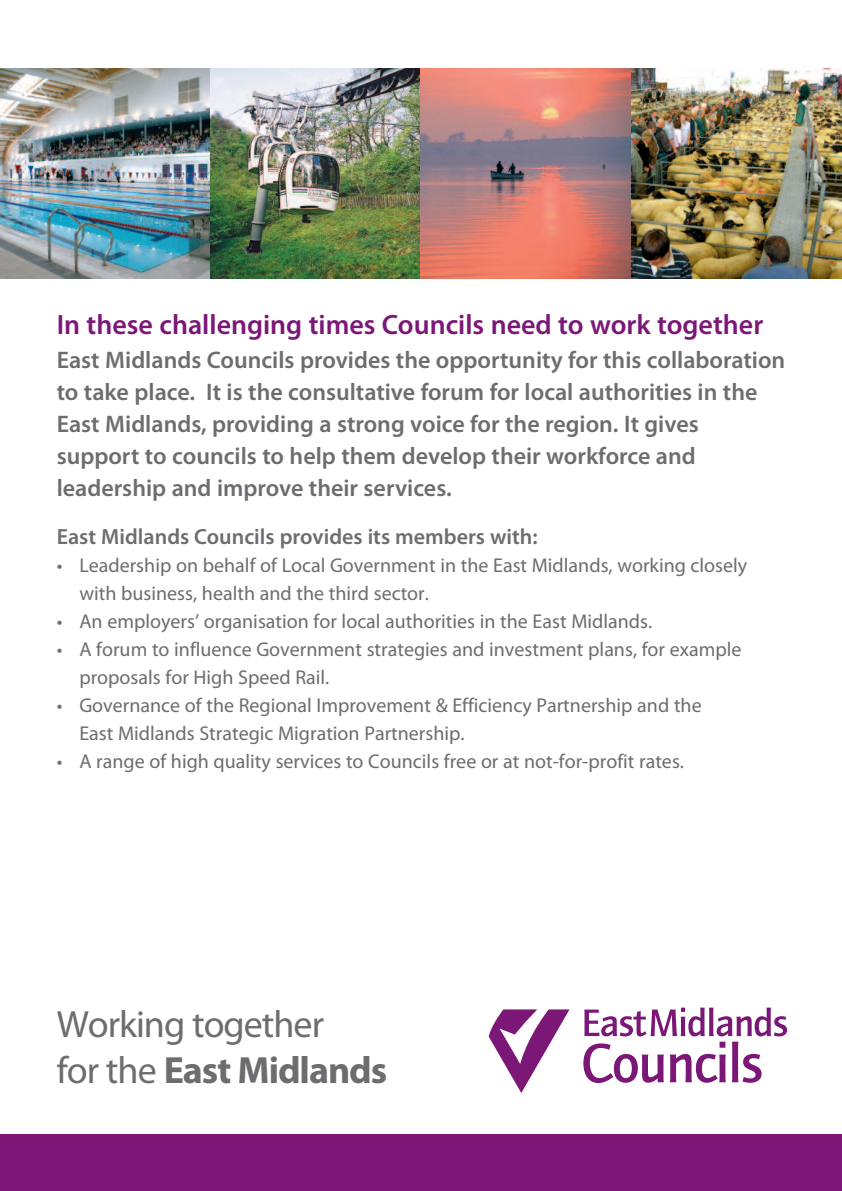
<style>
.page{position:relative;width:842px;height:1191px;background:#fff}
.page>*{position:absolute;margin:0;border:0;box-sizing:border-box;transform-origin:0 0}
.t1{font:38px/46px "Myriad Pro";letter-spacing:-.025em;color:#6c6d70}
.t2{font:600 28px "Myriad Pro";color:#7a1777}
.t3{font:600 24px/32px "Myriad Pro";color:#6c6d70}
.t4{font:600 22px "Myriad Pro";color:#6c6d70}
.t5{font:20px/28px "Myriad Pro";color:#6c6d70}
.s1{font-weight:700}
</style>
<div class="page">
<div style="left:0;top:1134px;width:842px;height:57px;background:#7a1777"></div>
<img style="left:0;top:68px;width:842px;height:211px">
<svg style="left:583px;top:1007px;width:204px;height:76px"></svg>
<svg style="left:489px;top:1009px;width:80px;height:84px"></svg>
<h2 class="t2" style="left:57px;top:314px;width:708px">In these challenging times Councils need to work together</h2>
<p class="t3" style="left:57px;top:346px;width:730px">East Midlands Councils provides the opportunity for this collaboration to take place. It is the consultative forum for local authorities in the East Midlands, providing a strong voice for the region. It gives support to councils to help them develop their workforce and leadership and improve their services.</p>
<p class="t4" style="left:57px;top:528px;width:482px">East Midlands Councils provides its members with:</p>
<p class="t5" style="left:79px;top:553px;width:669px;text-indent:-23px">• Leadership on behalf of Local Government in the East Midlands, working closely with business, health and the third sector.</p>
<p class="t5" style="left:57px;top:609px;width:597px">• An employers’ organisation for local authorities in the East Midlands.</p>
<p class="t5" style="left:79px;top:637px;width:664px;text-indent:-23px">• A forum to influence Government strategies and investment plans, for example proposals for High Speed Rail.</p>
<p class="t5" style="left:79px;top:693px;width:624px;text-indent:-23px">• Governance of the Regional Improvement &amp; Efficiency Partnership and the<br>East Midlands Strategic Migration Partnership.</p>
<p class="t5" style="left:57px;top:749px;width:629px">• A range of high quality services to Councils free or at not-for-profit rates.</p>
<h1 class="t1" style="left:57px;top:1004px;width:332px">Working together<br>for the <span class="s1">East Midlands</span></h1>
</div>
